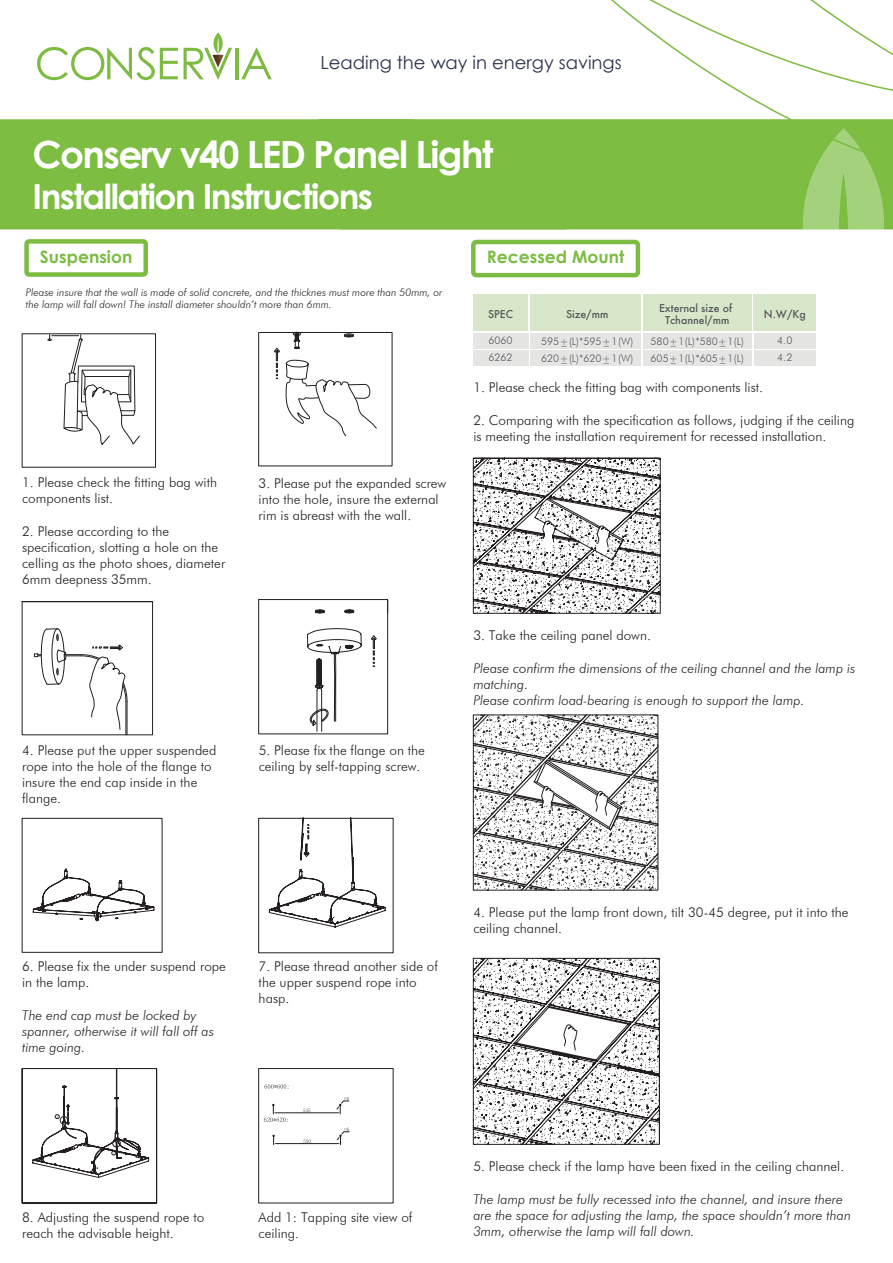
<style>
.page{position:relative;width:893px;height:1263px;background:#fff}
.page>*{position:absolute;margin:0;border:0;box-sizing:border-box;transform-origin:0 0}
.t1{font:700 37.5px "Century Gothic";letter-spacing:-.04em;color:#fff}
.t2{font:700 34.5px "Century Gothic";letter-spacing:-.04em;color:#fff}
.t3{font:18px "Century Gothic";color:#2d324d}
.t4{font:700 17.1px "Century Gothic";color:#7cbc42}
.t5{font:300 13.5px/16.2px "Futura BT";color:#231f20}
.t6{font:italic 300 13.5px/16.2px "Futura BT";color:#231f20}
.t7{font:italic 300 10.5px/12.6px "Futura BT";color:#231f20}
.t8{font:300 10.5px/16.6px "Futura BT";color:#58595b}
.t9{font:500 10.5px/12.6px "Futura";color:#58595b;text-align:center}
</style>
<div class="page">
<div style="left:567px;top:186px;width:326px;height:43px;background:#7cbd42"></div>
<svg style="left:803px;top:186px;width:81px;height:43px;background:#9fce74"></svg>
<div style="left:0;top:119px;width:567px;height:110px;background:#7cbd42"></div>
<svg style="left:37px;top:47px;width:141px;height:33px"></svg>
<hr style="left:235px;top:48px;width:3px;height:31px;background:#7dbb42">
<svg style="left:241px;top:48px;width:31px;height:31px"></svg>
<svg style="left:184px;top:32px;width:48px;height:47px"></svg>
<div style="left:316px;top:119px;width:49px;height:49px;background:#7cbd42"></div>
<svg style="left:365px;top:0;width:528px;height:186px"></svg>
<div style="left:24px;top:239px;width:124px;height:38px;border:4px solid #7cbc42;border-radius:3px"></div>
<svg style="left:47px;top:335px;width:93px;height:110px"></svg>
<div style="left:258px;top:332px;width:134px;height:134px;border:1px solid #231f20"></div>
<svg style="left:274px;top:348px;width:6px;height:31px"></svg>
<svg style="left:344px;top:333px;width:10px;height:4px"></svg>
<svg style="left:286px;top:360px;width:91px;height:76px"></svg>
<svg style="left:291px;top:332px;width:11px;height:17px"></svg>
<hr style="left:321px;top:690px;width:1px;height:41px;background:#231f20">
<hr style="left:317px;top:690px;width:1px;height:41px;background:#231f20">
<svg style="left:258px;top:599px;width:130px;height:127px"></svg>
<hr style="left:127px;top:701px;width:1px;height:34px;background:#231f20">
<hr style="left:126px;top:701px;width:1px;height:34px;background:#231f20">
<div style="left:22px;top:601px;width:131px;height:134px;border:1px solid #231f20"></div>
<svg style="left:34px;top:628px;width:93px;height:102px"></svg>
<svg style="left:33px;top:869px;width:121px;height:53px"></svg>
<svg style="left:258px;top:817px;width:135px;height:136px"></svg>
<svg style="left:22px;top:1068px;width:135px;height:135px"></svg>
<div style="left:258px;top:1068px;width:135px;height:135px;border:1px solid #231f20"></div>
<svg style="left:265px;top:1084px;width:24px;height:5px"></svg>
<svg style="left:264px;top:1097px;width:86px;height:48px"></svg>
<div style="left:471px;top:240px;width:169px;height:37px;border:4px solid #7cbc42;border-radius:3px"></div>
<svg style="left:473px;top:458px;width:188px;height:156px"></svg>
<svg style="left:473px;top:958px;width:187px;height:187px"></svg>
<svg style="left:473px;top:714px;width:185px;height:177px"></svg>
<div style="left:473px;top:715px;width:185px;height:175px;border:1px solid #231f20"></div>
<div style="left:473px;top:295px;width:55px;height:36px;background:#d8e7c9"></div>
<div style="left:530px;top:295px;width:110px;height:36px;background:#d8e7c9"></div>
<div style="left:643px;top:295px;width:109px;height:36px;background:#d8e7c9"></div>
<div style="left:754px;top:295px;width:62px;height:36px;background:#d8e7c9"></div>
<div style="left:473px;top:333px;width:56px;height:15px;background:#e5e5e4"></div>
<div style="left:473px;top:350px;width:56px;height:16px;background:#e5e5e4"></div>
<div style="left:530px;top:333px;width:110px;height:15px;background:#e5e5e4"></div>
<div style="left:530px;top:350px;width:110px;height:16px;background:#e5e5e4"></div>
<div style="left:643px;top:333px;width:109px;height:15px;background:#e5e5e4"></div>
<div style="left:643px;top:350px;width:109px;height:16px;background:#e5e5e4"></div>
<div style="left:754px;top:333px;width:62px;height:15px;background:#e5e5e4"></div>
<div style="left:754px;top:350px;width:62px;height:16px;background:#e5e5e4"></div>
<h3 class="t3" style="left:320px;top:50px;width:303px">Leading the way in energy savings</h3>
<h1 class="t1" style="left:33px;top:126px;width:462px">Conserv v40 LED Panel Light</h1>
<h2 class="t2" style="left:33px;top:171px;width:342px">Installation Instructions</h2>
<p class="t4" style="left:40px;top:243px;width:94px">Suspension</p>
<p class="t7" style="left:26px;top:286px;width:418px">Please insure that the wall is made of solid concrete, and the thicknes must more than 50mm, or the lamp will fall down! The install diameter shouldn’t more than 6mm.</p>
<p class="t5" style="left:22px;top:474px;width:196px">1. Please check the fitting bag with components list.</p>
<p class="t5" style="left:22px;top:523px;width:205px">2. Please according to the specification, slotting a hole on the celling as the photo shoes, diameter<br>6mm deepness 35mm.</p>
<p class="t5" style="left:259px;top:475px;width:189px">3. Please put the expanded screw into the hole, insure the external rim is abreast with the wall.</p>
<p class="t5" style="left:22px;top:742px;width:196px">4. Please put the upper suspended rope into the hole of the flange to insure the end cap inside in the flange.</p>
<p class="t5" style="left:259px;top:742px;width:168px">5. Please fix the flange on the ceiling by self-tapping screw.</p>
<p class="t4" style="left:487px;top:244px;width:139px">Recessed Mount</p>
<p class="t9" style="left:659px;top:301px;width:75px">External size of<br>Tchannel/mm</p>
<p class="t9" style="left:764px;top:308px;width:43px">N.W/Kg</p>
<p class="t9" style="left:488px;top:308px;width:27px">SPEC</p>
<p class="t9" style="left:566px;top:308px;width:44px">Size/mm</p>
<p class="t8" style="left:488px;top:332px;width:26px">6060<br>6262</p>
<p class="t8" style="left:777px;top:332px;width:17px">4.0<br>4.2</p>
<p class="t8" style="left:541px;top:333px;width:94px">595+_ (L)*595+_ 1(W)<br>620+_ (L)*620+_ 1(W)</p>
<p class="t8" style="left:651px;top:333px;width:95px">580+_ 1(L)*580+_ 1(L)<br>605+_ 1(L)*605+_ 1(L)</p>
<p class="t5" style="left:473px;top:379px;width:291px">1. Please check the fitting bag with components list.</p>
<p class="t5" style="left:473px;top:412px;width:383px">2. Comparing with the specification as follows, judging if the ceiling is meeting the installation requirement for recessed installation.</p>
<p class="t5" style="left:473px;top:627px;width:179px">3. Take the ceiling panel down.</p>
<p class="t6" style="left:473px;top:659px;width:384px">Please confirm the dimensions of the ceiling channel and the lamp is matching.<br>Please confirm load-bearing is enough to support the lamp.</p>
<p class="t5" style="left:22px;top:958px;width:205px">6. Please fix the under suspend rope in the lamp.</p>
<p class="t6" style="left:22px;top:1007px;width:193px">The end cap must be locked by spanner, otherwise it will fall off as time going.</p>
<p class="t5" style="left:259px;top:958px;width:181px">7. Please thread another side of the upper suspend rope into hasp.</p>
<p class="t5" style="left:473px;top:904px;width:377px">4. Please put the lamp front down, tilt 30-45 degree, put it into the ceiling channel.</p>
<p class="t5" style="left:22px;top:1209px;width:184px">8. Adjusting the suspend rope to reach the advisable height.</p>
<p class="t5" style="left:259px;top:1209px;width:155px">Add 1: Tapping site view of ceiling.</p>
<p class="t5" style="left:473px;top:1158px;width:372px">5. Please check if the lamp have been fixed in the ceiling channel.</p>
<p class="t6" style="left:473px;top:1190px;width:379px">The lamp must be fully recessed into the channel, and insure there are the space for adjusting the lamp, the space shouldn’t more than<br>3mm, otherwise the lamp will fall down.</p>
</div>
